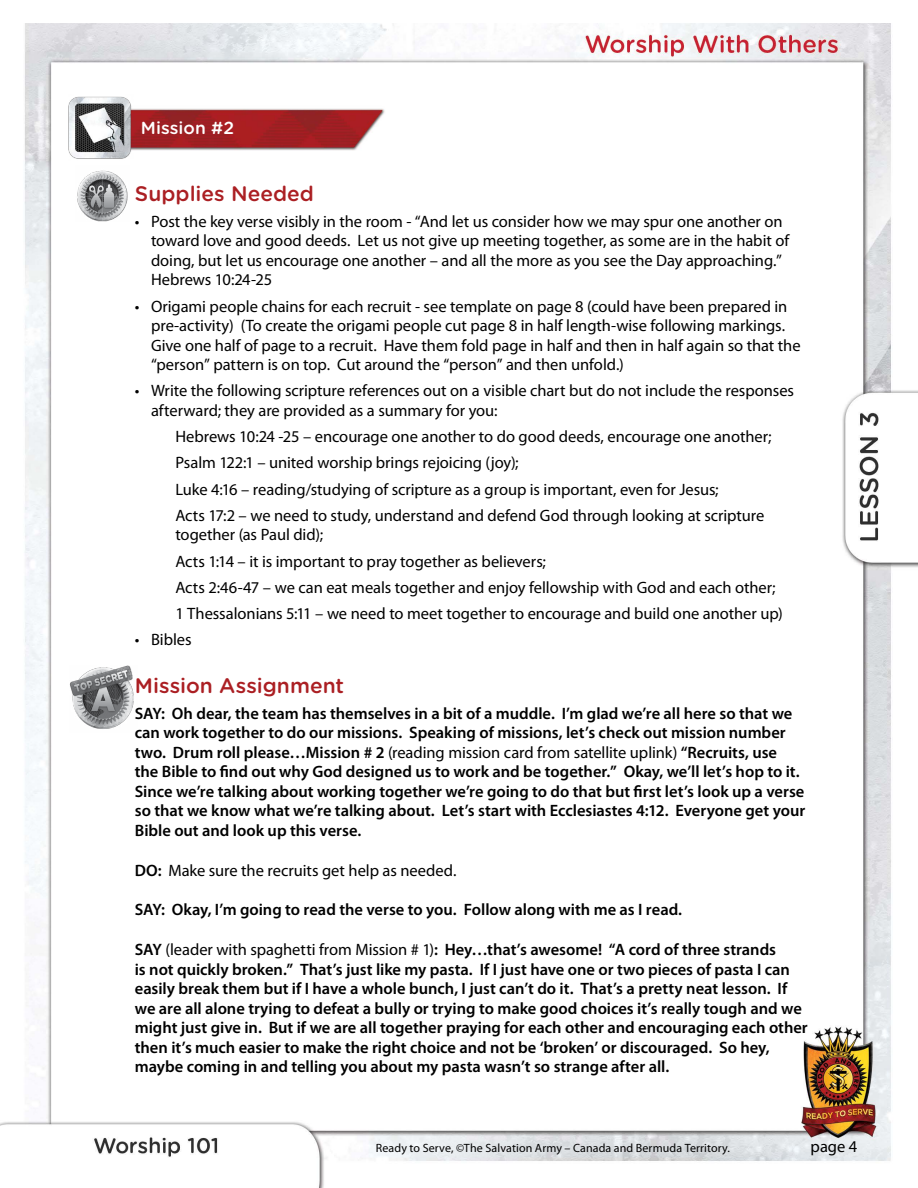
<style>
.page{position:relative;width:918px;height:1188px;background:#fff}
.page>*{position:absolute;margin:0;border:0;box-sizing:border-box;transform-origin:0 0}
.t1{font:500 21px "Gotham Rounded";color:#ab1f23}
.t2{font:500 17.4px "Gotham Rounded";letter-spacing:.005em;color:#fff}
.t3{font:16.5px/19.5px "Myriad Pro";letter-spacing:-.005em;color:#000}
.t4{font:600 16.5px/19.5px "Myriad Pro";color:#000}
.t5{font:12px "Myriad Pro";letter-spacing:.01em;color:#000}
.s1{font-weight:400}
.s2{font-weight:600}
</style>
<div class="page">
<img style="left:0;top:23px;width:918px;height:1165px">
<img style="left:133px;top:105px;width:252px;height:45px">
<img style="left:68px;top:95px;width:65px;height:66px">
<img style="left:75px;top:166px;width:55px;height:56px">
<img style="left:69px;top:666px;width:69px;height:67px">
<p class="t2" style="left:141px;top:116px;width:95px">Mission #2</p>
<p class="t1" style="left:135px;top:178px;width:181px">Supplies Needed</p>
<p class="t3" style="left:151px;top:211px;width:640px;text-indent:-16px">• Post the key verse visibly in the room - “And let us consider how we may spur one another on toward love and good deeds. Let us not give up meeting together, as some are in the habit of doing, but let us encourage one another – and all the more as you see the Day approaching.” Hebrews 10:24-25</p>
<p class="t3" style="left:151px;top:296px;width:651px;text-indent:-16px">• Origami people chains for each recruit - see template on page 8 (could have been prepared in pre-activity) (To create the origami people cut page 8 in half length-wise following markings.<br>Give one half of page to a recruit. Have them fold page in half and then in half again so that the “person” pattern is on top. Cut around the “person” and then unfold.)</p>
<p class="t3" style="left:151px;top:381px;width:645px;text-indent:-16px">• Write the following scripture references out on a visible chart but do not include the responses afterward; they are provided as a summary for you:</p>
<p class="t3" style="left:175px;top:423px;width:598px;line-height:26.2px">Hebrews 10:24 -25 – encourage one another to do good deeds, encourage one another; Psalm 122:1 – united worship brings rejoicing (joy);<br>Luke 4:16 – reading/studying of scripture as a group is important, even for Jesus;<br>Acts 17:2 – we need to study, understand and defend God through looking at scripture</p>
<p class="t3" style="left:175px;top:522px;width:609px;line-height:26.2px">together (as Paul did);<br>Acts 1:14 – it is important to pray together as believers;<br>Acts 2:46-47 – we can eat meals together and enjoy fellowship with God and each other; 1 Thessalonians 5:11 – we need to meet together to encourage and build one another up)</p>
<p class="t3" style="left:135px;top:630px;width:58px">• Bibles</p>
<p class="t1" style="left:135px;top:670px;width:211px">Mission Assignment</p>
<p class="t4" style="left:135px;top:703px;width:672px">SAY: Oh dear, the team has themselves in a bit of a muddle. I’m glad we’re all here so that we can work together to do our missions. Speaking of missions, let’s check out mission number two. Drum roll please…Mission # 2 <span class="s1">(reading mission card from satellite uplink)</span> “Recruits, use<br>the Bible to find out why God designed us to work and be together.” Okay, we’ll let’s hop to it.<br>Since we’re talking about working together we’re going to do that but first let’s look up a verse so that we know what we’re talking about. Let’s start with Ecclesiastes 4:12. Everyone get your Bible out and look up this verse.</p>
<p class="t3" style="left:135px;top:860px;width:323px"><span class="s2">DO:</span> Make sure the recruits get help as needed.</p>
<p class="t4" style="left:135px;top:900px;width:549px">SAY: Okay, I’m going to read the verse to you. Follow along with me as I read.</p>
<p class="t4" style="left:135px;top:939px;width:675px">SAY <span class="s1">(leader with spaghetti from Mission # 1)</span>: Hey…that’s awesome! “A cord of three strands<br>is not quickly broken.” That’s just like my pasta. If I just have one or two pieces of pasta I can easily break them but if I have a whole bunch, I just can’t do it. That’s a pretty neat lesson. If we are all alone trying to defeat a bully or trying to make good choices it’s really tough and we might just give in. But if we are all together praying for each other and encouraging each other then it’s much easier to make the right choice and not be ‘broken’ or discouraged. So hey, maybe coming in and telling you about my pasta wasn’t so strange after all.</p>
<p class="t5" style="left:376px;top:1141px;width:356px">Ready to Serve, ©The Salvation Army – Canada and Bermuda Territory.</p>
<p class="t3" style="left:811px;top:1136px;width:48px">page 4</p>
</div>
